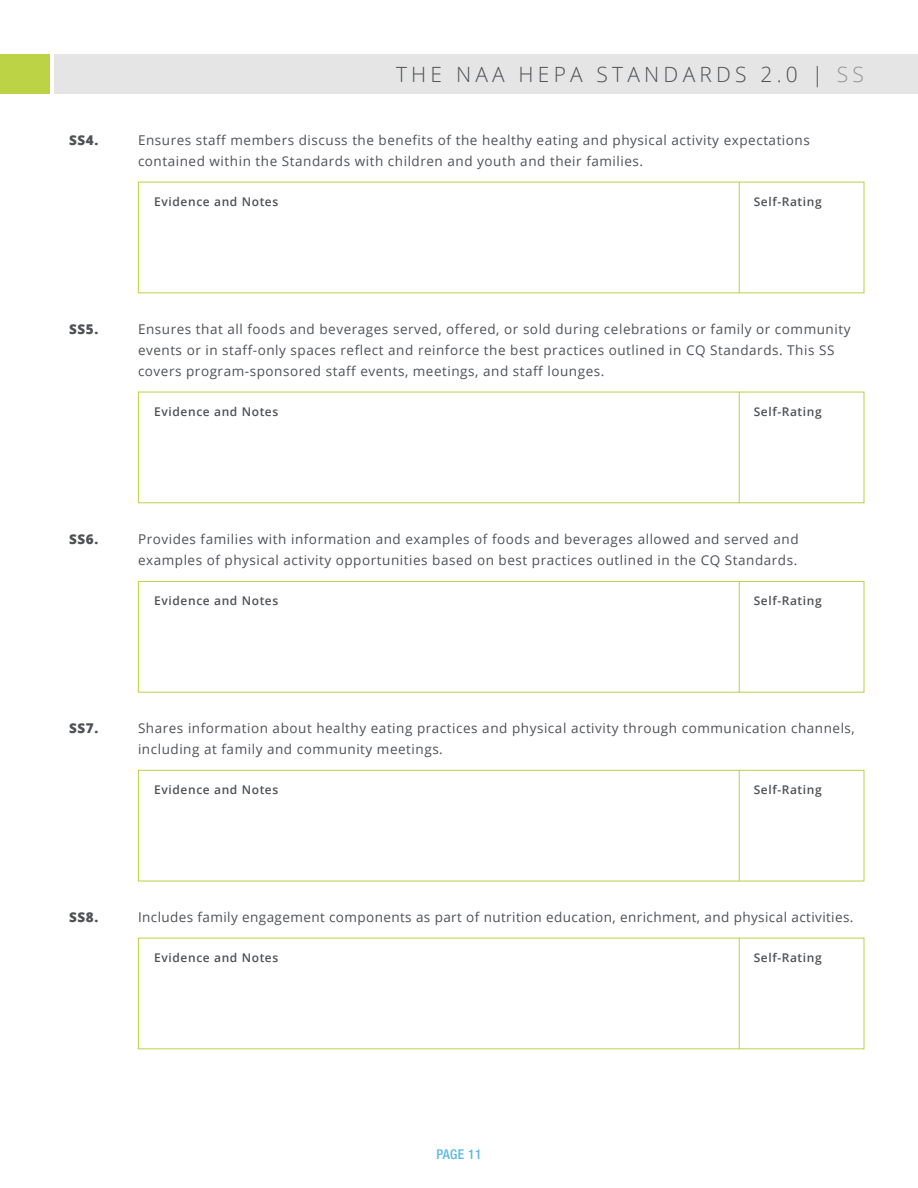
<style>
.page{position:relative;width:918px;height:1188px;background:#fff}
.page>*{position:absolute;margin:0;border:0;box-sizing:border-box;transform-origin:0 0}
.t1{font:300 21px "Open Sans";letter-spacing:.2em;color:#4e5155}
.t2{font:13.5px/21px "Open Sans";letter-spacing:.04em;color:#4e5155}
.t3{font:800 13.5px "Open Sans";letter-spacing:.05em;color:#4e5155}
.t4{font:500 condensed 13.5px "Helvetica Neue LT Std";letter-spacing:.025em;color:#5cb7e7}
.t5{font:600 12px "Open Sans";letter-spacing:.05em;color:#4e5155}
.s1{color:#959395}
</style>
<div class="page">
<div style="left:0;top:54px;width:50px;height:39px;background:#bbd345"></div>
<div style="left:54px;top:54px;width:864px;height:39px;background:#e5e5e5"></div>
<hr style="left:739px;top:182px;width:1px;height:111px;background:#bbd345">
<div style="left:138px;top:392px;width:726px;height:111px;border:1px solid #bbd345"></div>
<hr style="left:739px;top:392px;width:1px;height:111px;background:#bbd345">
<div style="left:138px;top:581px;width:726px;height:112px;border:1px solid #bbd345"></div>
<hr style="left:739px;top:581px;width:1px;height:112px;background:#bbd345">
<div style="left:138px;top:770px;width:726px;height:111px;border:1px solid #bbd345"></div>
<hr style="left:739px;top:770px;width:1px;height:111px;background:#bbd345">
<hr style="left:739px;top:938px;width:1px;height:111px;background:#bbd345">
<p class="t3" style="left:69px;top:130px;width:31px">SS4.</p>
<h1 class="t1" style="left:396px;top:60px;width:469px">THE NAA HEPA STANDARDS 2.0 | <span class="s1">SS</span></h1>
<p class="t2" style="left:138px;top:130px;width:673px">Ensures staff members discuss the benefits of the healthy eating and physical activity expectations contained within the Standards with children and youth and their families.</p>
<p class="t5" style="left:154px;top:193px;width:126px">Evidence and Notes</p>
<p class="t5" style="left:754px;top:193px;width:70px">Self-Rating</p>
<p class="t3" style="left:69px;top:319px;width:31px">SS5.</p>
<p class="t2" style="left:138px;top:319px;width:714px">Ensures that all foods and beverages served, offered, or sold during celebrations or family or community events or in staff-only spaces reflect and reinforce the best practices outlined in CQ Standards. This SS covers program-sponsored staff events, meetings, and staff lounges.</p>
<p class="t5" style="left:154px;top:403px;width:126px">Evidence and Notes</p>
<p class="t5" style="left:754px;top:403px;width:70px">Self-Rating</p>
<p class="t3" style="left:69px;top:529px;width:31px">SS6.</p>
<p class="t2" style="left:138px;top:529px;width:662px">Provides families with information and examples of foods and beverages allowed and served and examples of physical activity opportunities based on best practices outlined in the CQ Standards.</p>
<p class="t5" style="left:154px;top:593px;width:126px">Evidence and Notes</p>
<p class="t5" style="left:754px;top:593px;width:70px">Self-Rating</p>
<p class="t3" style="left:69px;top:718px;width:31px">SS7.</p>
<p class="t2" style="left:138px;top:718px;width:718px">Shares information about healthy eating practices and physical activity through communication channels, including at family and community meetings.</p>
<p class="t5" style="left:154px;top:782px;width:126px">Evidence and Notes</p>
<p class="t5" style="left:754px;top:782px;width:70px">Self-Rating</p>
<p class="t3" style="left:69px;top:907px;width:31px">SS8.</p>
<p class="t2" style="left:138px;top:907px;width:717px">Includes family engagement components as part of nutrition education, enrichment, and physical activities.</p>
<p class="t5" style="left:154px;top:949px;width:126px">Evidence and Notes</p>
<p class="t5" style="left:754px;top:949px;width:70px">Self-Rating</p>
<p class="t4" style="left:436px;top:1147px;width:47px">PAGE 11</p>
</div>
